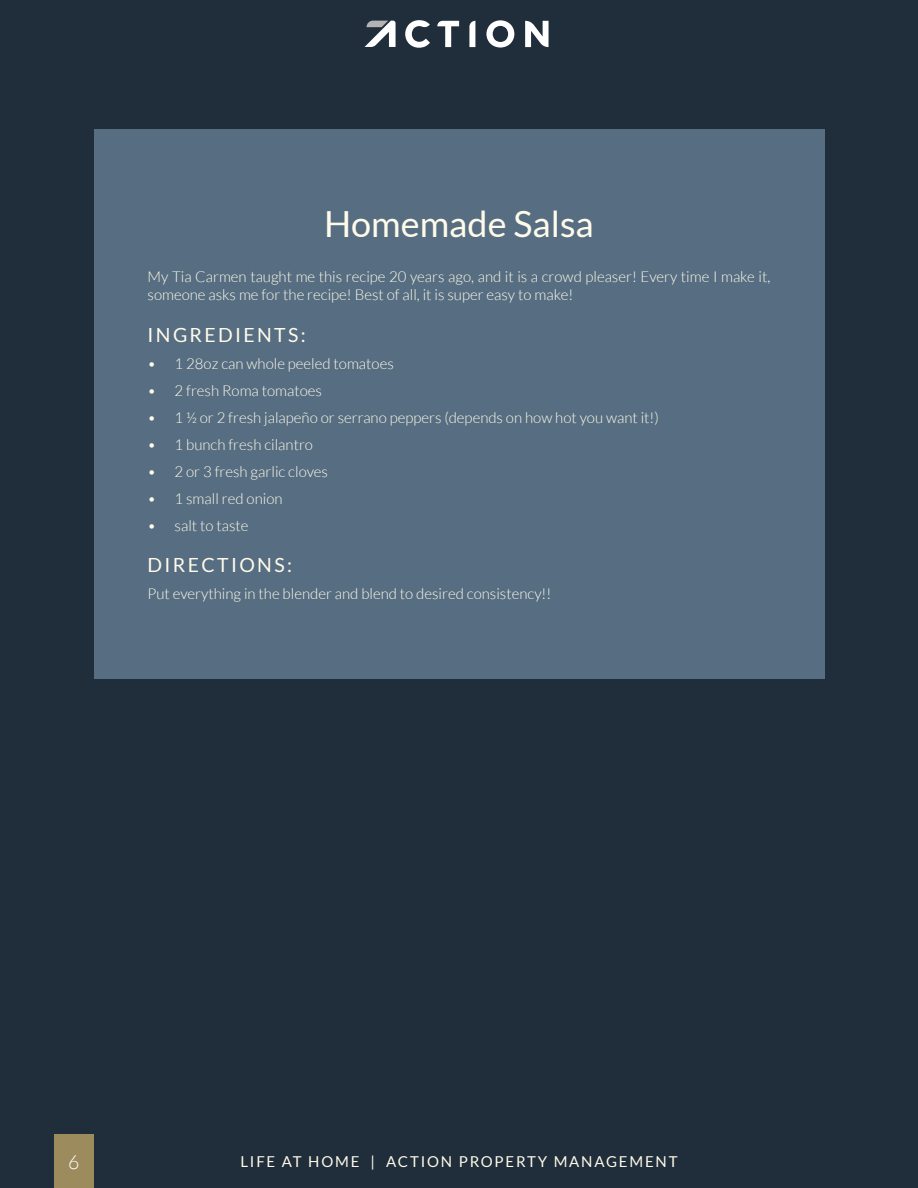
<style>
.page{position:relative;width:918px;height:1188px;background:#202d3a}
.page>*{position:absolute;margin:0;border:0;box-sizing:border-box;transform-origin:0 0}
.t1{font:36px "Lato";color:#fffbea}
.t2{font:19.5px "Lato";letter-spacing:.12em;color:#fffbea}
.t3{font:300 19.5px "Lato";color:#fff}
.t4{font:300 15px/18px "Lato";color:#fffbea}
.t5{font:15px "Lato";letter-spacing:.12em;color:#fffbea}
</style>
<div class="page">
<svg style="left:405px;top:20px;width:25px;height:28px"></svg>
<svg style="left:437px;top:21px;width:22px;height:26px"></svg>
<svg style="left:469px;top:21px;width:6px;height:26px"></svg>
<svg style="left:486px;top:20px;width:28px;height:28px"></svg>
<svg style="left:525px;top:21px;width:24px;height:26px"></svg>
<svg style="left:365px;top:21px;width:31px;height:26px"></svg>
<div style="left:94px;top:129px;width:730px;height:550px;background:#576e82"></div>
<div style="left:54px;top:1134px;width:40px;height:54px;background:#9c8b5d"></div>
<h1 class="t1" style="left:324px;top:204px;width:271px">Homemade Salsa</h1>
<p class="t4" style="left:148px;top:268px;width:624px">My Tia Carmen taught me this recipe 20 years ago, and it is a crowd pleaser! Every time I make it, someone asks me for the recipe! Best of all, it is super easy to make!</p>
<h2 class="t2" style="left:148px;top:324px;width:160px">INGREDIENTS:</h2>
<p class="t4" style="left:148px;top:354px;width:248px">• 1 28oz can whole peeled tomatoes</p>
<p class="t4" style="left:148px;top:381px;width:176px">• 2 fresh Roma tomatoes</p>
<p class="t4" style="left:148px;top:408px;width:513px">• 1 ½ or 2 fresh jalapeño or serrano peppers (depends on how hot you want it!)</p>
<p class="t4" style="left:148px;top:435px;width:167px">• 1 bunch fresh cilantro</p>
<p class="t4" style="left:148px;top:462px;width:182px">• 2 or 3 fresh garlic cloves</p>
<p class="t4" style="left:148px;top:489px;width:136px">• 1 small red onion</p>
<p class="t4" style="left:148px;top:516px;width:102px">• salt to taste</p>
<h2 class="t2" style="left:148px;top:554px;width:146px">DIRECTIONS:</h2>
<p class="t4" style="left:148px;top:585px;width:405px">Put everything in the blender and blend to desired consistency!!</p>
<h2 class="t3" style="left:68px;top:1151px;width:13px">6</h2>
<p class="t5" style="left:240px;top:1153px;width:439px">LIFE AT HOME | ACTION PROPERTY MANAGEMENT</p>
</div>
